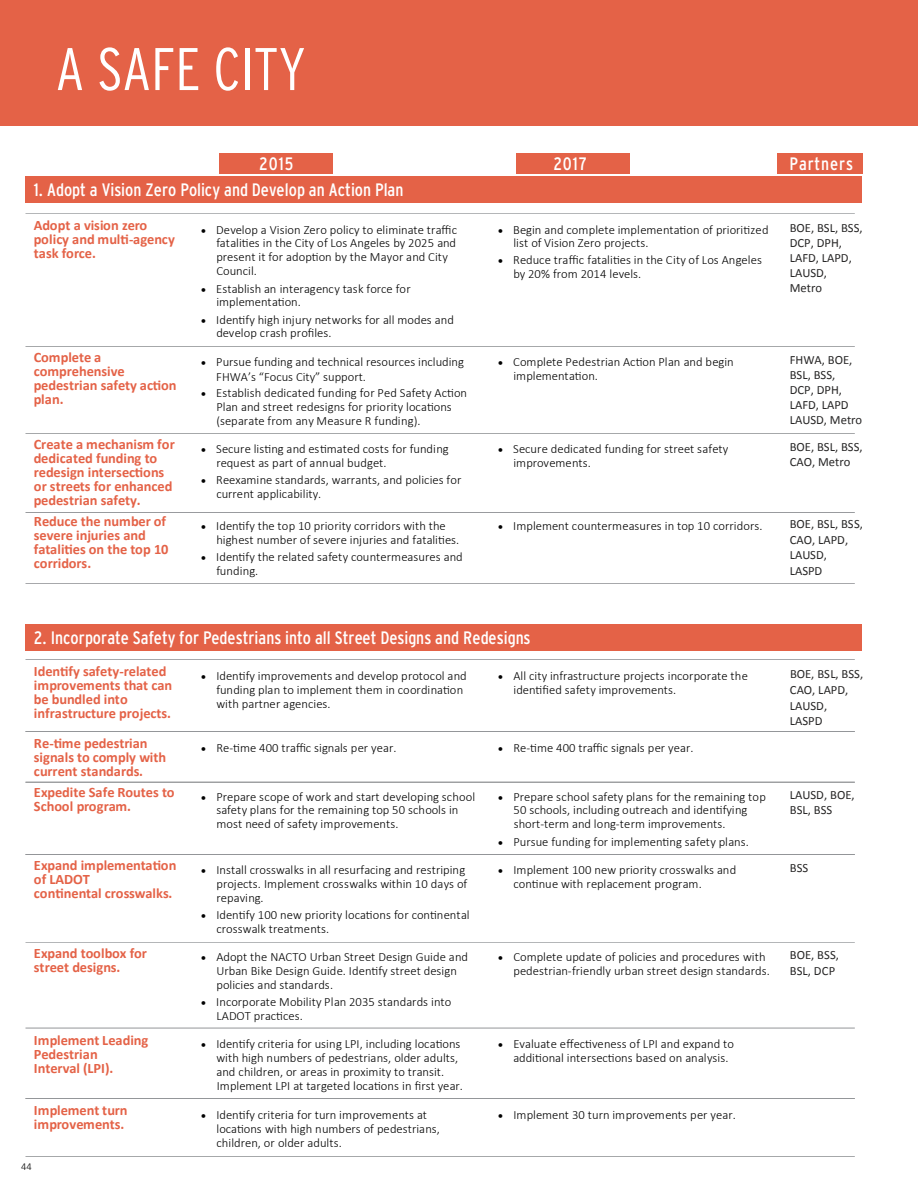
<style>
.page{position:relative;width:918px;height:1188px;background:#fff}
.page>*{position:absolute;margin:0;border:0;box-sizing:border-box;transform-origin:0 0}
.t1{font:300 condensed 60px "Interstate";color:#fff}
.t2{font:condensed 18px "Interstate";color:#fff}
.t3{font:condensed 18px "Interstate";letter-spacing:.05em;color:#fff}
.t4{font:700 14.4px/13.8px "Calibri";letter-spacing:-.005em;color:#e46247}
.t5{font:300 12.6px/13.8px "Calibri";letter-spacing:.005em;color:#010101}
.t6{font:12.6px/15.1px "Calibri";color:#272626}
.t7{font:300 10.5px "Calibri";color:#000}
</style>
<div class="page">
<div style="left:26px;top:176px;width:836px;height:27px;background:#e46247"></div>
<div style="left:26px;top:624px;width:836px;height:27px;background:#e46247"></div>
<div style="left:219px;top:153px;width:114px;height:20px;background:#e46247"></div>
<div style="left:516px;top:153px;width:113px;height:20px;background:#e46247"></div>
<div style="left:777px;top:153px;width:85px;height:20px;background:#e46247"></div>
<hr style="left:26px;top:347px;width:829px;height:1px;background:#939598">
<hr style="left:26px;top:213px;width:829px;height:1px;background:#939598">
<hr style="left:26px;top:434px;width:829px;height:1px;background:#939598">
<hr style="left:26px;top:512px;width:829px;height:1px;background:#939598">
<hr style="left:26px;top:583px;width:829px;height:1px;background:#939598">
<hr style="left:26px;top:659px;width:829px;height:1px;background:#939598">
<hr style="left:26px;top:1099px;width:829px;height:1px;background:#939598">
<hr style="left:26px;top:731px;width:829px;height:1px;background:#939598">
<hr style="left:26px;top:782px;width:829px;height:1px;background:#939598">
<hr style="left:26px;top:854px;width:829px;height:1px;background:#939598">
<hr style="left:26px;top:942px;width:829px;height:1px;background:#939598">
<hr style="left:26px;top:1028px;width:829px;height:1px;background:#939598">
<hr style="left:26px;top:1098px;width:829px;height:1px;background:#939598">
<hr style="left:26px;top:1157px;width:829px;height:1px;background:#939598">
<div style="left:0;top:0;width:918px;height:125px;background:#e46247"></div>
<h1 class="t1" style="left:56px;top:32px;width:252px">A SAFE CITY</h1>
<h2 class="t2" style="left:259px;top:152px;width:36px">2015</h2>
<h2 class="t2" style="left:554px;top:152px;width:35px">2017</h2>
<h2 class="t3" style="left:790px;top:152px;width:65px">Partners</h2>
<h2 class="t2" style="left:34px;top:179px;width:371px">1. Adopt a Vision Zero Policy and Develop an Action Plan</h2>
<p class="t4" style="left:34px;top:218px;width:143px">Adopt a vision zero policy and multi-agency task force.</p>
<p class="t5" style="left:216px;top:222px;width:242px;text-indent:-15px">• Develop a Vision Zero policy to eliminate traffic fatalities in the City of Los Angeles by 2025 and present it for adoption by the Mayor and City Council.</p>
<p class="t5" style="left:216px;top:281px;width:196px;text-indent:-15px">• Establish an interagency task force for implementation.</p>
<p class="t5" style="left:216px;top:312px;width:239px;text-indent:-15px">• Identify high injury networks for all modes and develop crash profiles.</p>
<p class="t4" style="left:34px;top:350px;width:144px">Complete a comprehensive pedestrian safety action plan.</p>
<p class="t5" style="left:216px;top:354px;width:249px;line-height:15.1px;text-indent:-15px">• Pursue funding and technical resources including<br>FHWA’s “Focus City” support.</p>
<p class="t5" style="left:216px;top:386px;width:252px;text-indent:-15px">• Establish dedicated funding for Ped Safety Action<br>Plan and street redesigns for priority locations (separate from any Measure R funding).</p>
<p class="t4" style="left:34px;top:438px;width:143px">Create a mechanism for dedicated funding to redesign intersections or streets for enhanced pedestrian safety.</p>
<p class="t5" style="left:216px;top:442px;width:234px;text-indent:-15px">• Secure listing and estimated costs for funding request as part of annual budget.</p>
<p class="t5" style="left:216px;top:473px;width:246px;text-indent:-15px">• Reexamine standards, warrants, and policies for current applicability.</p>
<p class="t4" style="left:34px;top:514px;width:136px">Reduce the number of severe injuries and fatalities on the top 10 corridors.</p>
<p class="t5" style="left:216px;top:518px;width:244px;text-indent:-15px">• Identify the top 10 priority corridors with the highest number of severe injuries and fatalities.</p>
<p class="t5" style="left:216px;top:550px;width:248px;text-indent:-15px">• Identify the related safety countermeasures and funding.</p>
<p class="t5" style="left:513px;top:222px;width:257px;text-indent:-15px">• Begin and complete implementation of prioritized list of Vision Zero projects.</p>
<p class="t5" style="left:513px;top:253px;width:250px;text-indent:-15px">• Reduce traffic fatalities in the City of Los Angeles by 20% from 2014 levels.</p>
<p class="t6" style="left:790px;top:220px;width:74px">BOE, BSL, BSS,<br>DCP, DPH,<br>LAFD, LAPD,<br>LAUSD,<br>Metro</p>
<p class="t5" style="left:513px;top:354px;width:222px;text-indent:-15px">• Complete Pedestrian Action Plan and begin implementation.</p>
<p class="t6" style="left:790px;top:352px;width:74px">FHWA, BOE,<br>BSL, BSS,<br>DCP, DPH,<br>LAFD, LAPD<br>LAUSD, Metro</p>
<p class="t5" style="left:513px;top:442px;width:217px;text-indent:-15px">• Secure dedicated funding for street safety improvements.</p>
<p class="t6" style="left:790px;top:440px;width:74px">BOE, BSL, BSS,<br>CAO, Metro</p>
<p class="t5" style="left:498px;top:519px;width:266px">• Implement countermeasures in top 10 corridors.</p>
<p class="t6" style="left:790px;top:516px;width:75px;line-height:15.6px">BOE, BSL, BSS,<br>CAO, LAPD,<br>LAUSD,<br>LASPD</p>
<h2 class="t2" style="left:34px;top:627px;width:498px">2. Incorporate Safety for Pedestrians into all Street Designs and Redesigns</h2>
<p class="t4" style="left:34px;top:665px;width:140px">Identify safety-related improvements that can be bundled into infrastructure projects.</p>
<p class="t5" style="left:217px;top:669px;width:252px;text-indent:-15px">• Identify improvements and develop protocol and funding plan to implement them in coordination with partner agencies.</p>
<p class="t5" style="left:514px;top:669px;width:236px;text-indent:-15px">• All city infrastructure projects incorporate the identified safety improvements.</p>
<p class="t6" style="left:790px;top:666px;width:75px;line-height:15.6px">BOE, BSL, BSS,<br>CAO, LAPD,<br>LAUSD,<br>LASPD</p>
<p class="t4" style="left:34px;top:736px;width:134px">Re-time pedestrian signals to comply with current standards.</p>
<p class="t5" style="left:201px;top:740px;width:197px">• Re-time 400 traffic signals per year.</p>
<p class="t5" style="left:498px;top:740px;width:197px">• Re-time 400 traffic signals per year.</p>
<p class="t4" style="left:34px;top:785px;width:142px">Expedite Safe Routes to<br>School program.</p>
<p class="t5" style="left:217px;top:789px;width:260px;text-indent:-15px">• Prepare scope of work and start developing school safety plans for the remaining top 50 schools in most need of safety improvements.</p>
<p class="t5" style="left:514px;top:789px;width:254px;text-indent:-15px">• Prepare school safety plans for the remaining top<br>50 schools, including outreach and identifying short-term and long-term improvements.</p>
<p class="t5" style="left:498px;top:834px;width:252px">• Pursue funding for implementing safety plans.</p>
<p class="t6" style="left:790px;top:787px;width:66px">LAUSD, BOE,<br>BSL, BSS</p>
<p class="t4" style="left:34px;top:859px;width:144px">Expand implementation of LADOT<br>continental crosswalks.</p>
<p class="t5" style="left:217px;top:863px;width:252px;text-indent:-15px">• Install crosswalks in all resurfacing and restriping projects. Implement crosswalks within 10 days of repaving.</p>
<p class="t5" style="left:216px;top:908px;width:255px;text-indent:-15px">• Identify 100 new priority locations for continental crosswalk treatments.</p>
<p class="t4" style="left:34px;top:946px;width:115px">Expand toolbox for street designs.</p>
<p class="t5" style="left:216px;top:950px;width:253px;text-indent:-15px">• Adopt the NACTO Urban Street Design Guide and<br>Urban Bike Design Guide. Identify street design policies and standards.</p>
<p class="t5" style="left:217px;top:995px;width:236px;text-indent:-15px">• Incorporate Mobility Plan 2035 standards into<br>LADOT practices.</p>
<p class="t5" style="left:514px;top:863px;width:224px;text-indent:-15px">• Implement 100 new priority crosswalks and continue with replacement program.</p>
<p class="t6" style="left:790px;top:861px;width:20px">BSS</p>
<p class="t5" style="left:514px;top:950px;width:258px;text-indent:-15px">• Complete update of policies and procedures with pedestrian-friendly urban street design standards.</p>
<p class="t6" style="left:790px;top:948px;width:51px">BOE, BSS,<br>BSL, DCP</p>
<p class="t4" style="left:34px;top:1033px;width:116px">Implement Leading<br>Pedestrian<br>Interval (LPI).</p>
<p class="t5" style="left:217px;top:1037px;width:248px;text-indent:-15px">• Identify criteria for using LPI, including locations with high numbers of pedestrians, older adults, and children, or areas in proximity to transit.<br>Implement LPI at targeted locations in first year.</p>
<p class="t5" style="left:513px;top:1037px;width:222px;text-indent:-15px">• Evaluate effectiveness of LPI and expand to additional intersections based on analysis.</p>
<p class="t4" style="left:34px;top:1104px;width:95px">Implement turn improvements.</p>
<p class="t5" style="left:216px;top:1108px;width:225px;text-indent:-15px">• Identify criteria for turn improvements at locations with high numbers of pedestrians, children, or older adults.</p>
<p class="t5" style="left:498px;top:1108px;width:239px">• Implement 30 turn improvements per year.</p>
<p class="t7" style="left:21px;top:1160px;width:12px">44</p>
</div>
